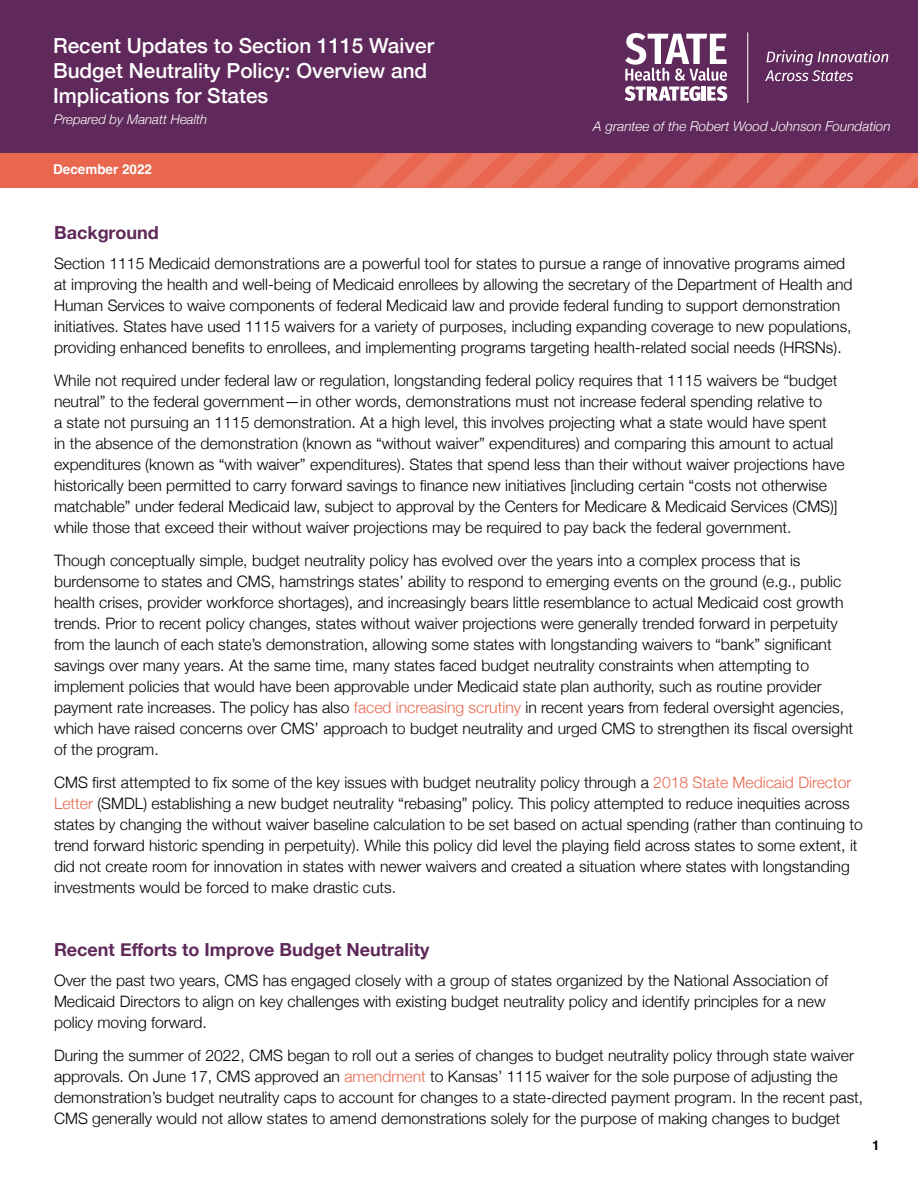
<style>
.page{position:relative;width:918px;height:1188px;background:#fff}
.page>*{position:absolute;margin:0;border:0;box-sizing:border-box;transform-origin:0 0}
.t1{font:500 20.7px/24.9px "Helvetica Neue";color:#fff}
.t2{font:700 18px "Helvetica Neue";color:#5e2958}
.t3{font:300 15.75px/21px "Helvetica Neue";color:#000}
.t4{font:italic 300 13.5px "Helvetica Neue";color:#fff}
.t5{font:700 13.5px "Helvetica";color:#fff}
.t6{font:700 13.5px "Helvetica";color:#000}
.t7{font:italic 300 13.2px "Helvetica Neue";color:#fff}
.s1{color:#e9674f}
</style>
<div class="page">
<div style="left:0;top:0;width:918px;height:165px;background:#60295b"></div>
<div style="left:0;top:153px;width:918px;height:35px;background:#e9674f"></div>
<svg style="left:353px;top:153px;width:565px;height:35px"></svg>
<hr style="left:747px;top:32px;width:1px;height:71px;background:#fff">
<svg style="left:765px;top:50px;width:123px;height:31px"></svg>
<svg style="left:625px;top:33px;width:102px;height:68px"></svg>
<h1 class="t1" style="left:53px;top:31px;width:383px">Recent Updates to Section 1115 Waiver<br>Budget Neutrality Policy: Overview and<br>Implications for States</h1>
<p class="t7" style="left:54px;top:109px;width:155px">Prepared by Manatt Health</p>
<p class="t5" style="left:53px;top:161px;width:101px">December 2022</p>
<p class="t4" style="left:593px;top:116px;width:299px">A grantee of the Robert Wood Johnson Foundation</p>
<p class="t2" style="left:54px;top:218px;width:106px">Background</p>
<p class="t3" style="left:54px;top:252px;width:800px">Section 1115 Medicaid demonstrations are a powerful tool for states to pursue a range of innovative programs aimed at improving the health and well-being of Medicaid enrollees by allowing the secretary of the Department of Health and Human Services to waive components of federal Medicaid law and provide federal funding to support demonstration initiatives. States have used 1115 waivers for a variety of purposes, including expanding coverage to new populations, providing enhanced benefits to enrollees, and implementing programs targeting health-related social needs (HRSNs).</p>
<p class="t3" style="left:54px;top:369px;width:792px">While not required under federal law or regulation, longstanding federal policy requires that 1115 waivers be “budget neutral” to the federal government—in other words, demonstrations must not increase federal spending relative to<br>a state not pursuing an 1115 demonstration. At a high level, this involves projecting what a state would have spent<br>in the absence of the demonstration (known as “without waiver” expenditures) and comparing this amount to actual expenditures (known as “with waiver” expenditures). States that spend less than their without waiver projections have historically been permitted to carry forward savings to finance new initiatives [including certain “costs not otherwise matchable” under federal Medicaid law, subject to approval by the Centers for Medicare &amp; Medicaid Services (CMS)] while those that exceed their without waiver projections may be required to pay back the federal government.</p>
<p class="t3" style="left:54px;top:549px;width:801px">Though conceptually simple, budget neutrality policy has evolved over the years into a complex process that is burdensome to states and CMS, hamstrings states’ ability to respond to emerging events on the ground (e.g., public health crises, provider workforce shortages), and increasingly bears little resemblance to actual Medicaid cost growth trends. Prior to recent policy changes, states without waiver projections were generally trended forward in perpetuity from the launch of each state’s demonstration, allowing some states with longstanding waivers to “bank” significant savings over many years. At the same time, many states faced budget neutrality constraints when attempting to implement policies that would have been approvable under Medicaid state plan authority, such as routine provider payment rate increases. The policy has also <span class="s1">faced increasing scrutiny</span> in recent years from federal oversight agencies, which have raised concerns over CMS’ approach to budget neutrality and urged CMS to strengthen its fiscal oversight of the program.</p>
<p class="t3" style="left:54px;top:771px;width:810px">CMS first attempted to fix some of the key issues with budget neutrality policy through a <span class="s1">2018 State Medicaid Director Letter</span> (SMDL) establishing a new budget neutrality “rebasing” policy. This policy attempted to reduce inequities across states by changing the without waiver baseline calculation to be set based on actual spending (rather than continuing to trend forward historic spending in perpetuity). While this policy did level the playing field across states to some extent, it did not create room for innovation in states with newer waivers and created a situation where states with longstanding investments would be forced to make drastic cuts.</p>
<p class="t2" style="left:54px;top:935px;width:377px">Recent Efforts to Improve Budget Neutrality</p>
<p class="t3" style="left:54px;top:969px;width:776px">Over the past two years, CMS has engaged closely with a group of states organized by the National Association of<br>Medicaid Directors to align on key challenges with existing budget neutrality policy and identify principles for a new policy moving forward.</p>
<p class="t3" style="left:54px;top:1044px;width:811px">During the summer of 2022, CMS began to roll out a series of changes to budget neutrality policy through state waiver approvals. On June 17, CMS approved an <span class="s1">amendment</span> to Kansas’ 1115 waiver for the sole purpose of adjusting the demonstration’s budget neutrality caps to account for changes to a state-directed payment program. In the recent past, CMS generally would not allow states to amend demonstrations solely for the purpose of making changes to budget</p>
<p class="t6" style="left:872px;top:1137px;width:9px">1</p>
</div>
